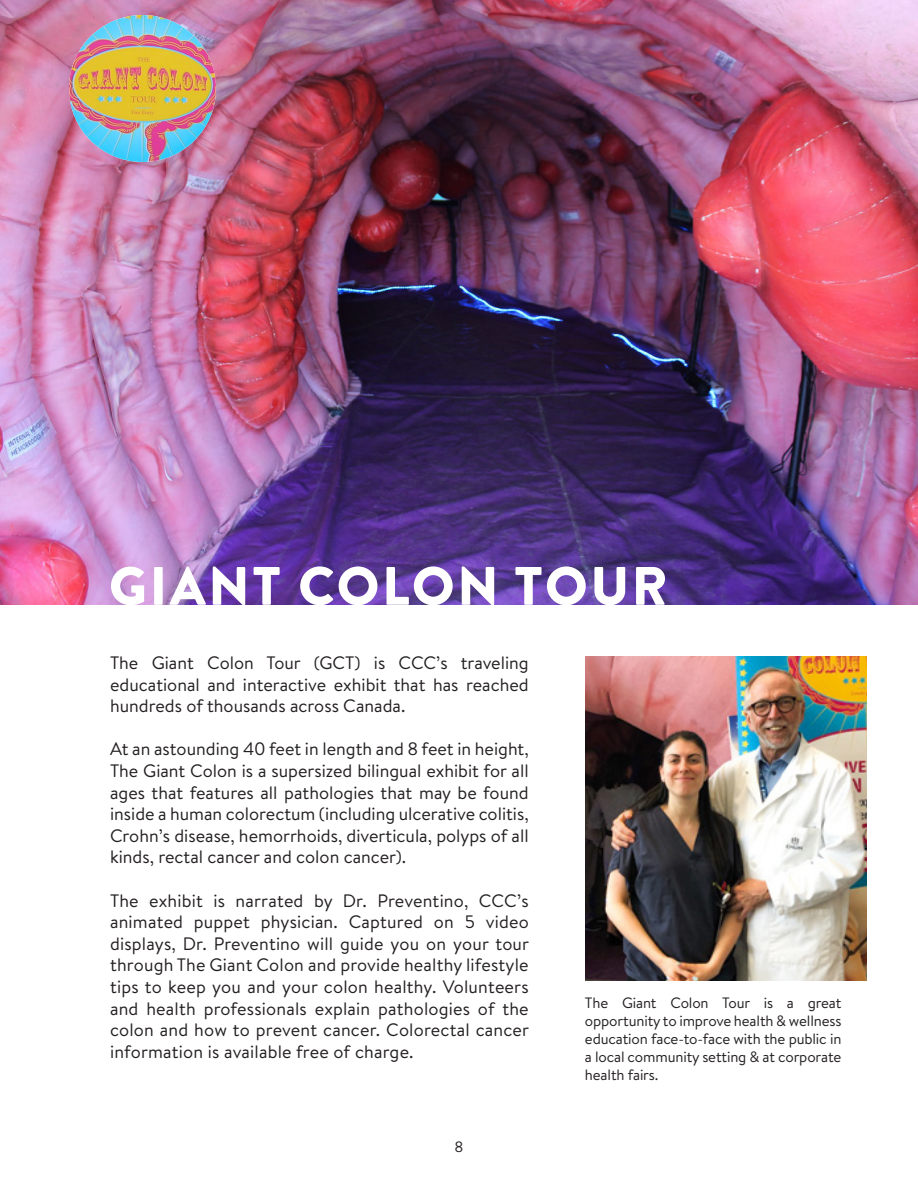
<style>
.page{position:relative;width:918px;height:1188px;background:#fff}
.page>*{position:absolute;margin:0;border:0;box-sizing:border-box;transform-origin:0 0}
.t1{font:900 54px "Brandon Text";letter-spacing:.05em;color:#fff}
.t2{font:18px/21.6px "Brandon Text";color:#231f20;text-align:justify}
.t3{font:15px/18px "Brandon Text";letter-spacing:-.01em;color:#231f20;text-align:justify}
</style>
<div class="page">
<img style="left:0;top:0;width:918px;height:604px">
<img style="left:585px;top:656px;width:281px;height:324px">
<img style="left:69px;top:15px;width:147px;height:147px;border-radius:74px">
<h1 class="t1" style="left:109px;top:561px;width:560px">GIANT COLON TOUR</h1>
<p class="t2" style="left:110px;top:654px;width:420px">The Giant Colon Tour (GCT) is CCC’s traveling educational and interactive exhibit that has reached hundreds of thousands across Canada.</p>
<p class="t2" style="left:110px;top:740px;width:420px">At an astounding 40 feet in length and 8 feet in height, The Giant Colon is a supersized bilingual exhibit for all ages that features all pathologies that may be found inside a human colorectum (including ulcerative colitis, Crohn’s disease, hemorrhoids, diverticula, polyps of all kinds, rectal cancer and colon cancer).</p>
<p class="t2" style="left:110px;top:891px;width:421px">The exhibit is narrated by Dr. Preventino, CCC’s animated puppet physician. Captured on 5 video displays, Dr. Preventino will guide you on your tour through The Giant Colon and provide healthy lifestyle tips to keep you and your colon healthy. Volunteers and health professionals explain pathologies of the colon and how to prevent cancer. Colorectal cancer information is available free of charge.</p>
<p class="t3" style="left:455px;top:1139px;width:10px">8</p>
<p class="t3" style="left:585px;top:995px;width:258px">The Giant Colon Tour is a great opportunity to improve health &amp; wellness education face-to-face with the public in a local community setting &amp; at corporate health fairs.</p>
</div>
